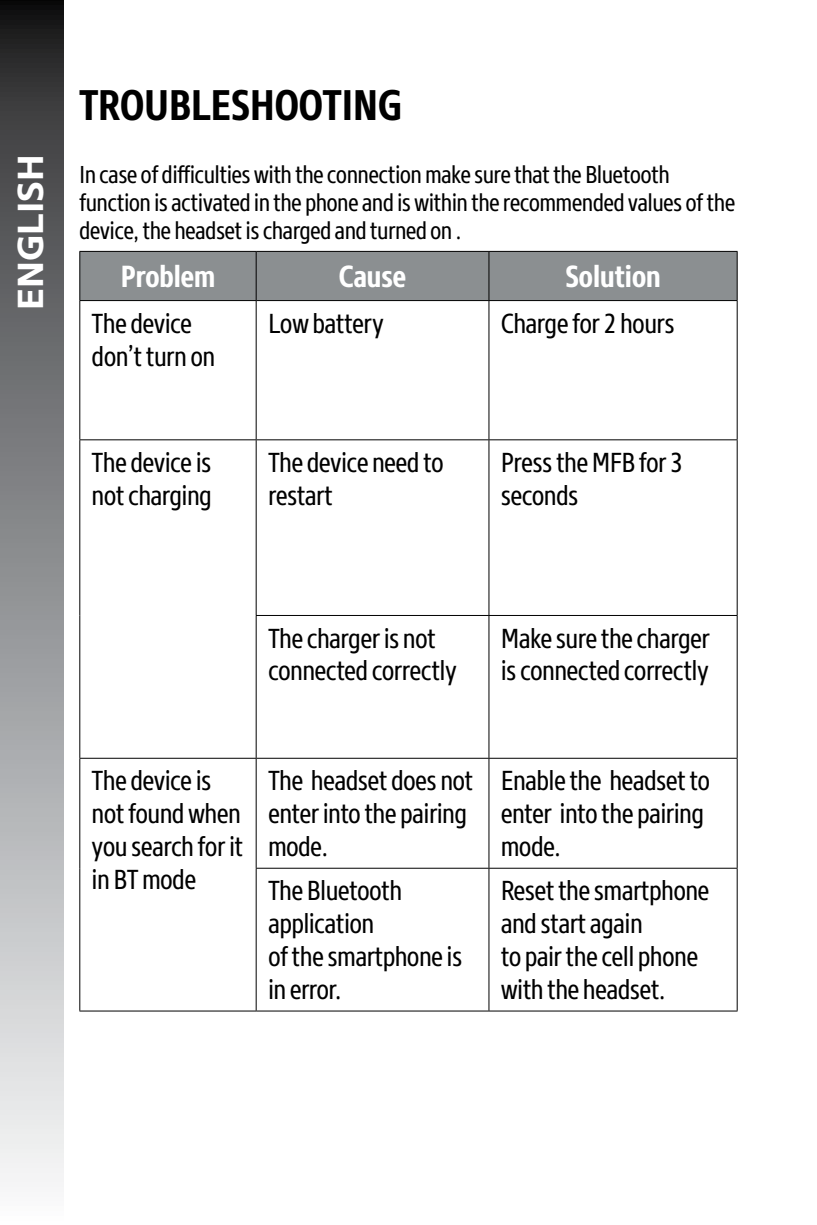
<style>
.page{position:relative;width:817px;height:1225px;background:#fff}
.page>*{position:absolute;margin:0;border:0;box-sizing:border-box;transform-origin:0 0}
.t1{font:700 42.8px "Core Sans N67 Cn";color:#000}
.t2{font:700 36px "Core Sans N65";color:#fff}
.t3{font:700 30.4px "Core Sans N67 Cn";color:#fff}
.t4{font:27.2px/32.8px "Core Sans N47 Cn";color:#000}
.t5{font:24.4px/28px "Core Sans N47 Cn";color:#000}
</style>
<div class="page">
<svg style="left:0;top:0;width:63px;height:1182px;background:#8f9092"></svg>
<div style="left:80px;top:252px;width:656px;height:48px;background:#8b8f91"></div>
<hr style="left:79px;top:251px;width:177px;height:1px;background:#000">
<hr style="left:79px;top:252px;width:1px;height:48px;background:#000">
<hr style="left:256px;top:251px;width:233px;height:1px;background:#000">
<hr style="left:255px;top:252px;width:2px;height:48px;background:#000">
<hr style="left:489px;top:251px;width:248px;height:1px;background:#000">
<hr style="left:488px;top:252px;width:1px;height:48px;background:#000">
<hr style="left:736px;top:252px;width:1px;height:48px;background:#000">
<hr style="left:79px;top:300px;width:177px;height:1px;background:#000">
<hr style="left:79px;top:301px;width:1px;height:138px;background:#000">
<hr style="left:256px;top:300px;width:233px;height:1px;background:#000">
<hr style="left:255px;top:301px;width:2px;height:138px;background:#000">
<hr style="left:489px;top:300px;width:248px;height:1px;background:#000">
<hr style="left:488px;top:301px;width:1px;height:138px;background:#000">
<hr style="left:736px;top:301px;width:1px;height:138px;background:#000">
<hr style="left:79px;top:439px;width:177px;height:1px;background:#000">
<hr style="left:79px;top:440px;width:1px;height:175px;background:#000">
<hr style="left:256px;top:439px;width:233px;height:1px;background:#000">
<hr style="left:255px;top:440px;width:2px;height:175px;background:#000">
<hr style="left:489px;top:439px;width:248px;height:1px;background:#000">
<hr style="left:488px;top:440px;width:1px;height:175px;background:#000">
<hr style="left:736px;top:440px;width:1px;height:175px;background:#000">
<hr style="left:79px;top:615px;width:1px;height:143px;background:#000">
<hr style="left:256px;top:615px;width:233px;height:1px;background:#000">
<hr style="left:255px;top:616px;width:2px;height:142px;background:#000">
<hr style="left:489px;top:615px;width:248px;height:1px;background:#000">
<hr style="left:488px;top:616px;width:1px;height:142px;background:#000">
<hr style="left:736px;top:616px;width:1px;height:142px;background:#000">
<hr style="left:79px;top:757px;width:177px;height:2px;background:#000">
<hr style="left:79px;top:758px;width:1px;height:110px;background:#000">
<hr style="left:256px;top:757px;width:233px;height:2px;background:#000">
<hr style="left:255px;top:758px;width:2px;height:110px;background:#000">
<hr style="left:489px;top:757px;width:248px;height:2px;background:#000">
<hr style="left:488px;top:758px;width:1px;height:110px;background:#000">
<hr style="left:736px;top:758px;width:1px;height:110px;background:#000">
<hr style="left:79px;top:868px;width:1px;height:142px;background:#000">
<hr style="left:256px;top:867px;width:233px;height:2px;background:#000">
<hr style="left:255px;top:868px;width:2px;height:142px;background:#000">
<hr style="left:489px;top:867px;width:248px;height:2px;background:#000">
<hr style="left:488px;top:868px;width:1px;height:142px;background:#000">
<hr style="left:736px;top:868px;width:1px;height:142px;background:#000">
<hr style="left:79px;top:1010px;width:177px;height:1px;background:#000">
<hr style="left:256px;top:1010px;width:233px;height:1px;background:#000">
<hr style="left:489px;top:1010px;width:248px;height:1px;background:#000">
<h2 class="t2" style="left:7px;top:310px;width:156px;rotate:-90deg">ENGLISH</h2>
<h1 class="t1" style="left:79px;top:78px;width:324px">TROUBLESHOOTING</h1>
<p class="t5" style="left:79px;top:160px;width:657px">In case of difficultieswith the connectionmake sure that the Bluetooth function is activated in the phone and iswithin the recommended values of the device, the headset ischarged and turned on .</p>
<p class="t3" style="left:121px;top:257px;width:96px">Problem</p>
<p class="t3" style="left:339px;top:257px;width:69px">Cause</p>
<p class="t3" style="left:565px;top:257px;width:97px">Solution</p>
<p class="t4" style="left:92px;top:307px;width:124px">The device don’t turn on</p>
<p class="t4" style="left:268px;top:307px;width:117px">Lowbattery</p>
<p class="t4" style="left:501px;top:307px;width:175px">Charge for 2 hours</p>
<p class="t4" style="left:92px;top:446px;width:121px">The device is notcharging</p>
<p class="t4" style="left:268px;top:446px;width:176px">The device need to restart</p>
<p class="t4" style="left:501px;top:446px;width:183px">PresstheMFB for 3 seconds</p>
<p class="t4" style="left:268px;top:621px;width:190px">The charger is not connected correctly</p>
<p class="t4" style="left:501px;top:621px;width:210px">Make sure the charger isconnected correctly</p>
<p class="t4" style="left:92px;top:764px;width:152px">The device is not foundwhen you search for it in BTmode</p>
<p class="t4" style="left:268px;top:764px;width:206px">The headset does not enter into the pairing mode.</p>
<p class="t4" style="left:501px;top:764px;width:210px">Enable the headset to enter into the pairing mode.</p>
<p class="t4" style="left:268px;top:874px;width:195px">The Bluetooth application<br>of the smartphone is in error.</p>
<p class="t4" style="left:501px;top:874px;width:209px">Reset the smartphone and start again<br>to pair the cell phone with the headset.</p>
</div>
